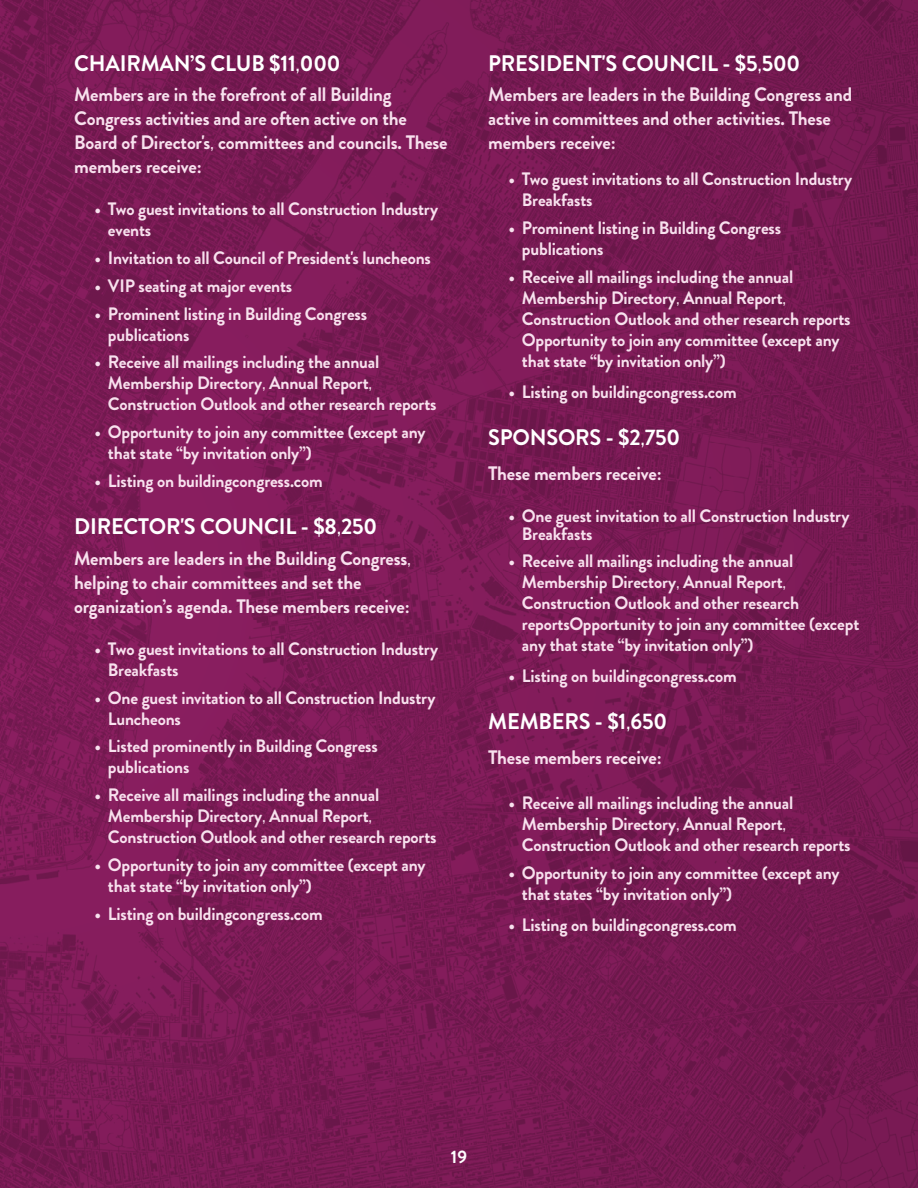
<style>
.page{position:relative;width:918px;height:1188px;background:#fff}
.page>*{position:absolute;margin:0;border:0;box-sizing:border-box;transform-origin:0 0}
.t1{font:700 22.5px "Brandon Grotesque";letter-spacing:-.01em;color:#fff}
.t2{font:700 19.5px/24px "Brandon Grotesque";letter-spacing:-.01em;color:#f8e1ee}
.t3{font:700 18px/21px "Brandon Grotesque";letter-spacing:-.01em;color:#f8e1ee}
.t4{font:700 18px "Brandon Grotesque";color:#fff}
.s1{font-family:"Benton Sans Comp";font-weight:400}
</style>
<div class="page">
<img style="left:0;top:0;width:918px;height:1188px">
<p class="t1" style="left:74px;top:47px;width:268px">CHAIRMAN’S CLUB $11<span class="s1">,</span>000</p>
<p class="t2" style="left:74px;top:83px;width:375px">Members are in the forefront of all Building Congress activities and are often active on the Board of Director's<span class="s1">,</span> committees and councils. These members receive:</p>
<p class="t3" style="left:108px;top:199px;width:332px;text-indent:-13px">• Two guest invitations to all Construction Industry events</p>
<p class="t3" style="left:94px;top:248px;width:338px">• Invitation to all Council of President's luncheons</p>
<p class="t3" style="left:94px;top:275px;width:199px">• VIP seating at major events</p>
<p class="t3" style="left:108px;top:303px;width:261px;text-indent:-13px">• Prominent listing in Building Congress publications</p>
<p class="t3" style="left:108px;top:352px;width:330px;text-indent:-13px">• Receive all mailings including the annual<br>Membership Directory<span class="s1">,</span> Annual Report<span class="s1">,<br></span>Construction Outlook and other research reports</p>
<p class="t3" style="left:108px;top:422px;width:319px;text-indent:-13px">• Opportunity to join any committee (except any that state “by invitation only”)</p>
<p class="t3" style="left:94px;top:471px;width:230px">• Listing on buildingcongress.com</p>
<p class="t1" style="left:74px;top:511px;width:304px">DIRECTOR'S COUNCIL - $8<span class="s1">,</span>250</p>
<p class="t2" style="left:74px;top:546px;width:338px">Members are leaders in the Building Congress<span class="s1">, </span>helping to chair committees and set the organization’s agenda. These members receive:</p>
<p class="t3" style="left:108px;top:638px;width:332px;text-indent:-13px">• Two guest invitations to all Construction Industry<br>Breakfasts</p>
<p class="t3" style="left:108px;top:687px;width:329px;text-indent:-13px">• One guest invitation to all Construction Industry<br>Luncheons</p>
<p class="t3" style="left:108px;top:736px;width:271px;text-indent:-13px">• Listed prominently in Building Congress publications</p>
<p class="t3" style="left:108px;top:785px;width:330px;text-indent:-13px">• Receive all mailings including the annual<br>Membership Directory<span class="s1">,</span> Annual Report<span class="s1">,<br></span>Construction Outlook and other research reports</p>
<p class="t3" style="left:108px;top:855px;width:319px;text-indent:-13px">• Opportunity to join any committee (except any that state “by invitation only”)</p>
<p class="t3" style="left:94px;top:903px;width:230px">• Listing on buildingcongress.com</p>
<p class="t1" style="left:488px;top:47px;width:313px">PRESIDENT'S COUNCIL - $5<span class="s1">,</span>500</p>
<p class="t2" style="left:488px;top:83px;width:365px">Members are leaders in the Building Congress and active in committees and other activities. These members receive:</p>
<p class="t3" style="left:522px;top:169px;width:332px;text-indent:-13px">• Two guest invitations to all Construction Industry<br>Breakfasts</p>
<p class="t3" style="left:522px;top:218px;width:261px;text-indent:-13px">• Prominent listing in Building Congress publications</p>
<p class="t3" style="left:522px;top:266px;width:330px;text-indent:-13px">• Receive all mailings including the annual Membership Directory<span class="s1">,</span> Annual Report<span class="s1">, </span>Construction Outlook and other research reports Opportunity to join any committee (except any that state “by invitation only”)</p>
<p class="t3" style="left:508px;top:381px;width:230px">• Listing on buildingcongress.com</p>
<p class="t1" style="left:488px;top:421px;width:194px">SPONSORS - $2<span class="s1">,</span>750</p>
<p class="t2" style="left:488px;top:461px;width:175px">These members receive:</p>
<p class="t3" style="left:522px;top:507px;width:329px;line-height:18px;text-indent:-13px">• One guest invitation to all Construction Industry<br>Breakfasts</p>
<p class="t3" style="left:522px;top:551px;width:339px;text-indent:-13px">• Receive all mailings including the annual Membership Directory<span class="s1">,</span> Annual Report<span class="s1">, </span>Construction Outlook and other research reportsOpportunity to join any committee (except any that state “by invitation only”)</p>
<p class="t3" style="left:508px;top:666px;width:230px">• Listing on buildingcongress.com</p>
<p class="t1" style="left:488px;top:706px;width:180px">MEMBERS - $1<span class="s1">,</span>650</p>
<p class="t2" style="left:488px;top:746px;width:175px">These members receive:</p>
<p class="t3" style="left:522px;top:793px;width:330px;text-indent:-13px">• Receive all mailings including the annual<br>Membership Directory<span class="s1">,</span> Annual Report<span class="s1">,<br></span>Construction Outlook and other research reports</p>
<p class="t3" style="left:522px;top:863px;width:319px;text-indent:-13px">• Opportunity to join any committee (except any that states “by invitation only”)</p>
<p class="t3" style="left:508px;top:914px;width:230px">• Listing on buildingcongress.com</p>
<p class="t4" style="left:451px;top:1144px;width:18px">19</p>
</div>
